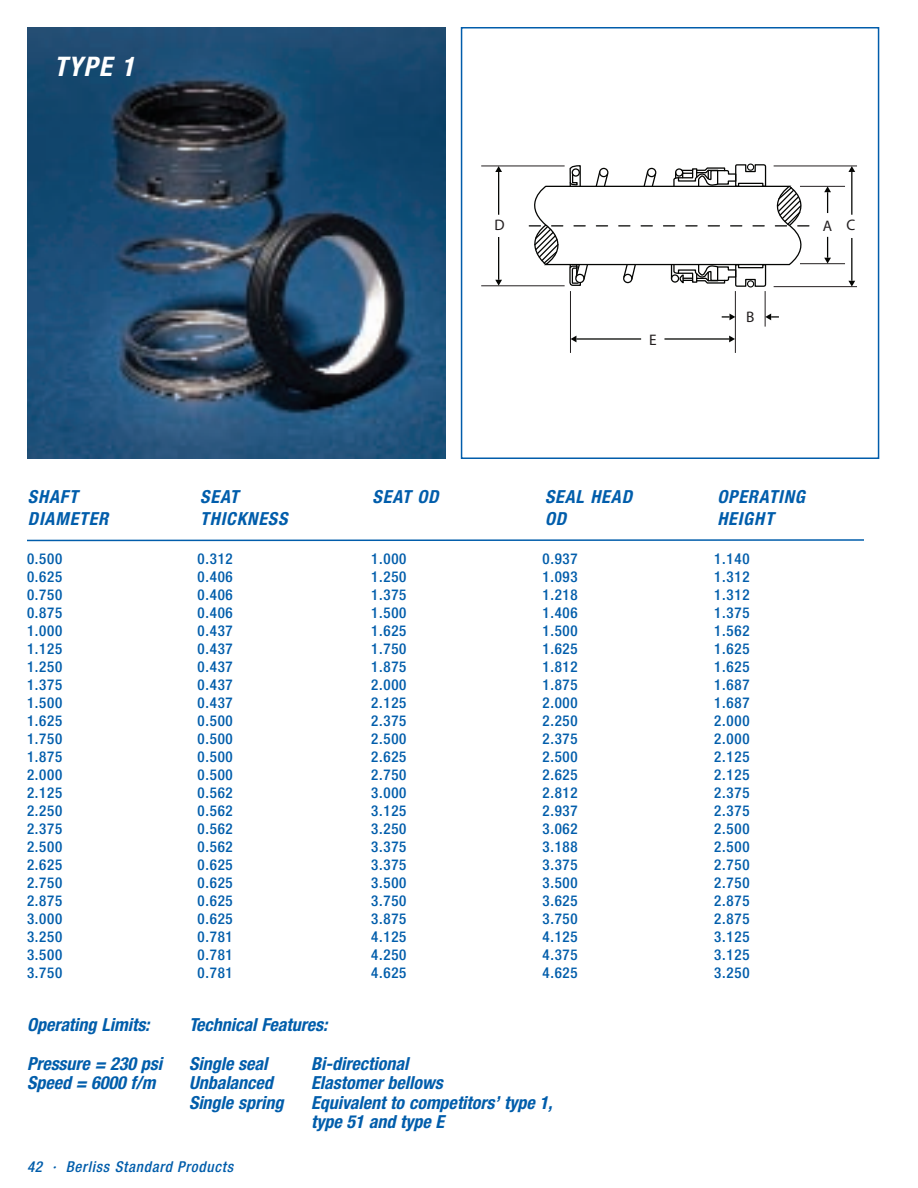
<style>
.page{position:relative;width:918px;height:1188px;background:#fff}
.page>*{position:absolute;margin:0;border:0;box-sizing:border-box;transform-origin:0 0}
.t1{font:italic 700 condensed 27px "Helvetica Neue";color:#fff}
.t2{font:italic 700 condensed 18px/19.5px "Helvetica Neue";color:#015dab}
.t3{font:italic 700 condensed 18px/21.6px "Helvetica Neue";letter-spacing:.05em;color:#015dab}
.t4{font:15.3px "Myriad";color:#231f20}
.t5{font:500 condensed 15px/18px "Helvetica Neue";letter-spacing:.05em;color:#015dab;text-align:justify}
.t6{font:italic 500 condensed 15px "Helvetica Neue";letter-spacing:.05em;color:#015dab}
</style>
<div class="page">
<img style="left:27px;top:27px;width:419px;height:432px">
<hr style="left:570px;top:291px;width:1px;height:62px;background:#231f20">
<hr style="left:735px;top:291px;width:1px;height:62px;background:#231f20">
<hr style="left:765px;top:291px;width:1px;height:36px;background:#231f20">
<hr style="left:481px;top:285px;width:84px;height:1px;background:#231f20">
<hr style="left:481px;top:166px;width:84px;height:1px;background:#231f20">
<hr style="left:774px;top:166px;width:83px;height:1px;background:#231f20">
<hr style="left:774px;top:286px;width:83px;height:1px;background:#231f20">
<hr style="left:800px;top:263px;width:45px;height:1px;background:#231f20">
<hr style="left:800px;top:186px;width:45px;height:1px;background:#231f20">
<svg style="left:848px;top:166px;width:7px;height:6px"></svg>
<hr style="left:851px;top:172px;width:1px;height:43px;background:#040503">
<svg style="left:824px;top:186px;width:7px;height:27px"></svg>
<svg style="left:824px;top:237px;width:7px;height:27px"></svg>
<svg style="left:848px;top:281px;width:7px;height:6px"></svg>
<hr style="left:851px;top:238px;width:1px;height:43px;background:#040503">
<svg style="left:495px;top:280px;width:7px;height:6px"></svg>
<hr style="left:498px;top:237px;width:1px;height:43px;background:#040503">
<svg style="left:495px;top:166px;width:7px;height:6px"></svg>
<hr style="left:498px;top:172px;width:1px;height:43px;background:#040503">
<svg style="left:571px;top:336px;width:5px;height:6px"></svg>
<hr style="left:576px;top:338px;width:65px;height:2px;background:#040503">
<svg style="left:729px;top:336px;width:6px;height:6px"></svg>
<hr style="left:664px;top:338px;width:65px;height:2px;background:#040503">
<svg style="left:765px;top:314px;width:14px;height:6px"></svg>
<svg style="left:722px;top:314px;width:13px;height:6px"></svg>
<div style="left:747px;top:280px;width:7px;height:8px;border:1px solid #040503;border-radius:50%"></div>
<svg style="left:521px;top:164px;width:294px;height:123px"></svg>
<div style="left:461px;top:27px;width:418px;height:432px;border:2px solid #015dab"></div>
<svg style="left:27px;top:539px;width:837px;height:3px"></svg>
<h1 class="t1" style="left:54px;top:57px;width:82px">TYPE 1</h1>
<p class="t4" style="left:495px;top:219px;width:12px">D</p>
<p class="t4" style="left:823px;top:220px;width:34px">A C</p>
<p class="t4" style="left:649px;top:334px;width:9px">E</p>
<p class="t4" style="left:746px;top:311px;width:10px">B</p>
<p class="t3" style="left:28px;top:487px;width:82px">SHAFT<br>DIAMETER</p>
<p class="t3" style="left:200px;top:487px;width:89px">SEAT<br>THICKNESS</p>
<p class="t2" style="left:373px;top:488px;width:67px">SEAT OD</p>
<p class="t3" style="left:545px;top:487px;width:89px">SEAL HEAD<br>OD</p>
<p class="t3" style="left:717px;top:487px;width:89px">OPERATING<br>HEIGHT</p>
<p class="t5" style="left:198px;top:551px;width:37px">0.312<br>0.406<br>0.406<br>0.406<br>0.437<br>0.437<br>0.437<br>0.437<br>0.437<br>0.500<br>0.500<br>0.500<br>0.500<br>0.562<br>0.562<br>0.562<br>0.562<br>0.625<br>0.625<br>0.625<br>0.625<br>0.781<br>0.781<br>0.781</p>
<p class="t5" style="left:371px;top:551px;width:37px">1.000<br>1.250<br>1.375<br>1.500<br>1.625<br>1.750<br>1.875<br>2.000<br>2.125<br>2.375<br>2.500<br>2.625<br>2.750<br>3.000<br>3.125<br>3.250<br>3.375<br>3.375<br>3.500<br>3.750<br>3.875<br>4.125<br>4.250<br>4.625</p>
<p class="t5" style="left:542px;top:551px;width:37px">0.937<br>1.093<br>1.218<br>1.406<br>1.500<br>1.625<br>1.812<br>1.875<br>2.000<br>2.250<br>2.375<br>2.500<br>2.625<br>2.812<br>2.937<br>3.062<br>3.188<br>3.375<br>3.500<br>3.625<br>3.750<br>4.125<br>4.375<br>4.625</p>
<p class="t5" style="left:714px;top:551px;width:37px">1.140<br>1.312<br>1.312<br>1.375<br>1.562<br>1.625<br>1.625<br>1.687<br>1.687<br>2.000<br>2.000<br>2.125<br>2.125<br>2.375<br>2.375<br>2.500<br>2.500<br>2.750<br>2.750<br>2.875<br>2.875<br>3.125<br>3.125<br>3.250</p>
<p class="t2" style="left:27px;top:1016px;width:124px">Operating Limits:</p>
<p class="t2" style="left:189px;top:1016px;width:140px">Technical Features:</p>
<p class="t2" style="left:27px;top:1055px;width:137px">Pressure = 230 psi</p>
<p class="t2" style="left:189px;top:1055px;width:80px">Single seal</p>
<p class="t2" style="left:311px;top:1055px;width:99px">Bi-directional</p>
<p class="t2" style="left:27px;top:1074px;width:130px">Speed = 6000 f/m</p>
<p class="t2" style="left:189px;top:1074px;width:85px">Unbalanced</p>
<p class="t2" style="left:311px;top:1074px;width:133px">Elastomer bellows</p>
<p class="t2" style="left:189px;top:1094px;width:96px">Single spring</p>
<p class="t2" style="left:311px;top:1094px;width:243px">Equivalent to competitors’ type 1, type 51 and type E</p>
<p class="t5" style="left:27px;top:551px;width:37px">0.500<br>0.625<br>0.750<br>0.875<br>1.000<br>1.125<br>1.250<br>1.375<br>1.500<br>1.625<br>1.750<br>1.875<br>2.000<br>2.125<br>2.250<br>2.375<br>2.500<br>2.625<br>2.750<br>2.875<br>3.000<br>3.250<br>3.500<br>3.750</p>
<p class="t6" style="left:27px;top:1161px;width:208px">42 · Berliss Standard Products</p>
</div>
